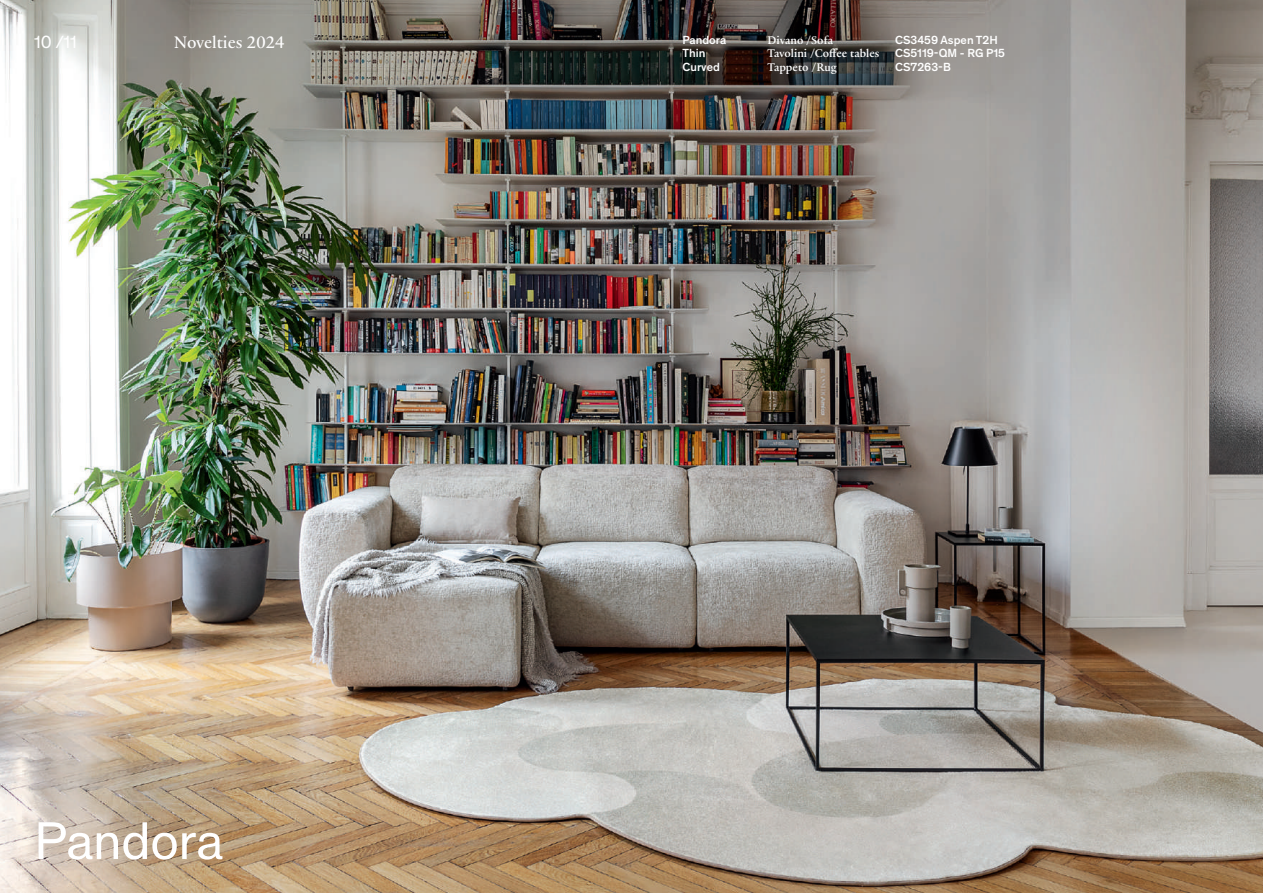
<style>
.page{position:relative;width:1263px;height:893px;background:#fff}
.page>*{position:absolute;margin:0;border:0;box-sizing:border-box;transform-origin:0 0}
.t1{font:54px "Theinhardt";letter-spacing:-.01em;color:#fff}
.t2{font:18px "Practice";color:#fff}
.t3{font:18px "Theinhardt";color:#fff}
.t4{font:500 12px "Theinhardt";color:#fff}
.t5{font:600 12px "Practice";color:#fff}
</style>
<div class="page">
<img style="left:0;top:0;width:1263px;height:893px">
<h2 class="t3" style="left:34px;top:30px;width:44px">10 /11</h2>
<h2 class="t2" style="left:174px;top:30px;width:112px">Novelties 2024</h2>
<p class="t4" style="left:682px;top:31px;width:45px">Pandora</p>
<p class="t5" style="left:767px;top:31px;width:67px">Divano /Sofa</p>
<p class="t4" style="left:895px;top:31px;width:104px">CS3459 Aspen T2H</p>
<p class="t4" style="left:682px;top:44px;width:24px">Thin</p>
<p class="t5" style="left:767px;top:45px;width:113px">Tavolini /Coffee tables</p>
<p class="t4" style="left:895px;top:44px;width:111px">CS5119-QM - RG P15</p>
<p class="t4" style="left:682px;top:58px;width:39px">Curved</p>
<p class="t5" style="left:767px;top:58px;width:71px">Tappeto /Rug</p>
<p class="t4" style="left:895px;top:58px;width:57px">CS7263-B</p>
<h1 class="t1" style="left:34px;top:803px;width:191px">Pandora</h1>
</div>
